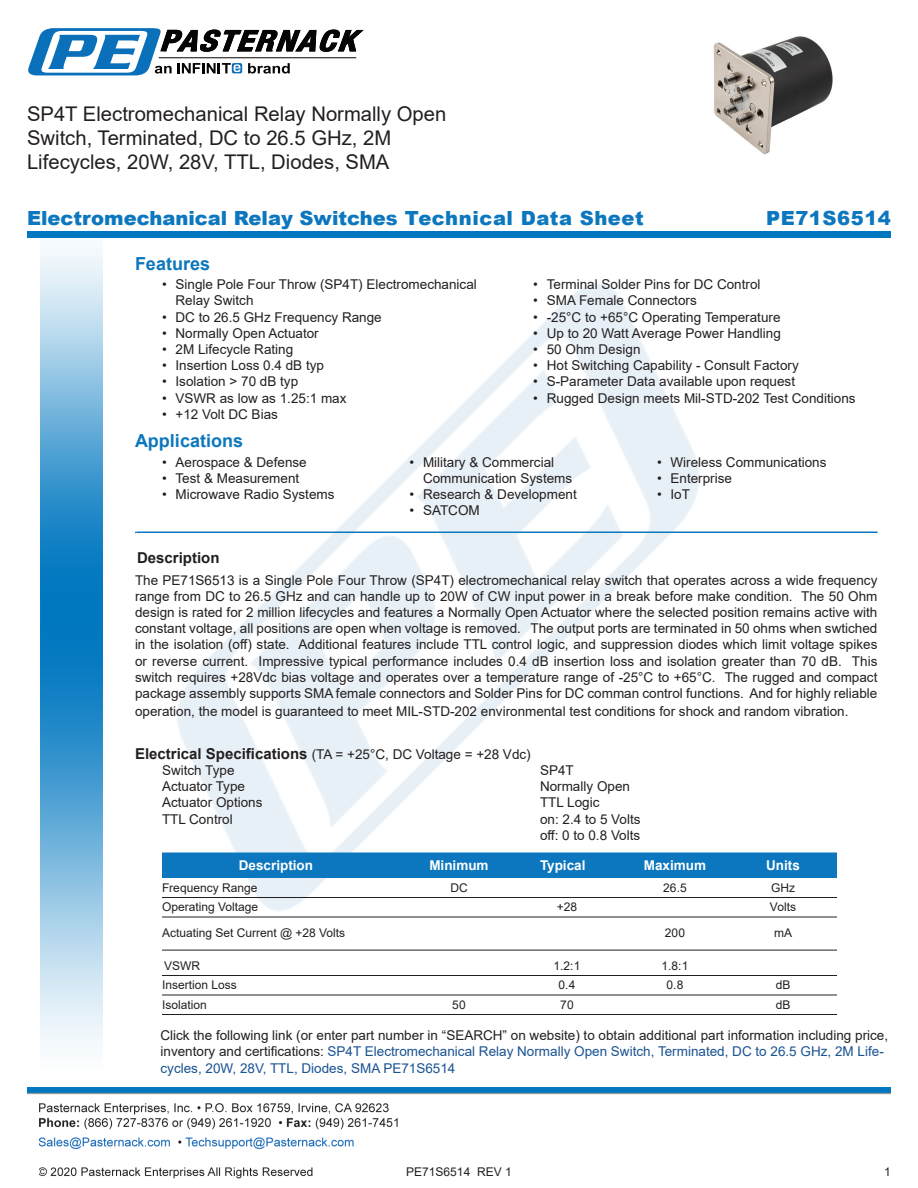
<style>
.page{position:relative;width:918px;height:1188px;background:#fff}
.page>*{position:absolute;margin:0;border:0;box-sizing:border-box;transform-origin:0 0}
.Web_Description_Para{font:20.25px/24.3px "Arial";color:#231f20}
.t1{font:900 19.5px "Arial";color:#0c77be}
.t2{font:900 19.5px "Arial";letter-spacing:.03em;color:#0c77be}
.Head1{font:700 18px "Arial";color:#0c77be}
.Head1-2{font:700 15px "Arial";color:#231f20}
.MarketingDescription{font:13.5px/16.2px "Arial";color:#231f20}
.Description_and_PN_L{font:13.5px/16.2px "Arial";color:#231f20}
.Specs_Para{font:13.5px "Arial";color:#231f20}
.Head1-3{font:13.5px "Arial";color:#231f20}
.Table-Header{font:700 13.5px "Arial";color:#fff}
.Table-Body{font:12px "Arial";color:#231f20}
.MarketingDescription-2{font:700 7.5px "Arial";color:#fff}
.s1{font-weight:700;font-size:15px}
.s2{color:#1a5392}
</style>
<div class="page">
<img style="left:39px;top:1103px;width:359px;height:76px">
<img style="left:102px;top:248px;width:719px;height:722px">
<img style="left:27px;top:1088px;width:864px;height:7px">
<img style="left:40px;top:237px;width:62px;height:811px">
<div style="left:27px;top:231px;width:864px;height:6px;background:#0177c0"></div>
<svg style="left:28px;top:28px;width:336px;height:47px"></svg>
<hr style="left:135px;top:532px;width:743px;height:1px;background:#0c77be">
<div style="left:162px;top:853px;width:675px;height:25px;background:#0c77be"></div>
<hr style="left:162px;top:897px;width:675px;height:1px;background:#231f20">
<hr style="left:162px;top:917px;width:675px;height:1px;background:#231f20">
<hr style="left:162px;top:950px;width:675px;height:1px;background:#231f20">
<hr style="left:162px;top:975px;width:675px;height:1px;background:#231f20">
<hr style="left:162px;top:995px;width:675px;height:1px;background:#231f20">
<hr style="left:162px;top:1014px;width:675px;height:1px;background:#231f20">
<img style="left:713px;top:36px;width:120px;height:119px">
<h1 class="Web_Description_Para" style="left:27px;top:101px;width:421px">SP4T Electromechanical Relay Normally Open<br>Switch, Terminated, DC to 26.5 GHz, 2M<br>Lifecycles, 20W, 28V, TTL, Diodes, SMA</h1>
<p class="t1" style="left:27px;top:204px;width:618px">Electromechanical Relay Switches Technical Data Sheet</p>
<p class="t2" style="left:766px;top:204px;width:126px">PE71S6514</p>
<p class="Head1" style="left:135px;top:251px;width:77px">Features</p>
<p class="MarketingDescription" style="left:176px;top:276px;width:303px;text-indent:-14px">• Single Pole Four Throw (SP4T) Electromechanical<br>Relay Switch</p>
<p class="MarketingDescription" style="left:162px;top:309px;width:221px">• DC to 26.5 GHz Frequency Range</p>
<p class="MarketingDescription" style="left:162px;top:325px;width:158px">• Normally Open Actuator</p>
<p class="MarketingDescription" style="left:162px;top:341px;width:133px">• 2M Lifecycle Rating</p>
<p class="MarketingDescription" style="left:162px;top:357px;width:164px">• Insertion Loss 0.4 dB typ</p>
<p class="MarketingDescription" style="left:162px;top:373px;width:138px">• Isolation &gt; 70 dB typ</p>
<p class="MarketingDescription" style="left:162px;top:390px;width:186px">• VSWR as low as 1.25:1 max</p>
<p class="MarketingDescription" style="left:162px;top:406px;width:117px">• +12 Volt DC Bias</p>
<p class="MarketingDescription" style="left:533px;top:276px;width:229px">• Terminal Solder Pins for DC Control</p>
<p class="MarketingDescription" style="left:533px;top:292px;width:165px">• SMA Female Connectors</p>
<p class="MarketingDescription" style="left:533px;top:309px;width:249px">• -25°C to +65°C Operating Temperature</p>
<p class="MarketingDescription" style="left:533px;top:325px;width:249px">• Up to 20 Watt Average Power Handling</p>
<p class="MarketingDescription" style="left:533px;top:341px;width:109px">• 50 Ohm Design</p>
<p class="MarketingDescription" style="left:533px;top:357px;width:267px">• Hot Switching Capability - Consult Factory</p>
<p class="MarketingDescription" style="left:533px;top:373px;width:263px">• S-Parameter Data available upon request</p>
<p class="MarketingDescription" style="left:533px;top:390px;width:324px">• Rugged Design meets Mil-STD-202 Test Conditions</p>
<p class="Head1" style="left:135px;top:428px;width:110px">Applications</p>
<p class="MarketingDescription" style="left:162px;top:454px;width:146px">• Aerospace &amp; Defense</p>
<p class="MarketingDescription" style="left:162px;top:470px;width:139px">• Test &amp; Measurement</p>
<p class="MarketingDescription" style="left:162px;top:486px;width:174px">• Microwave Radio Systems</p>
<p class="MarketingDescription-2" style="left:135px;top:524px;width:4px">.</p>
<p class="MarketingDescription" style="left:423px;top:454px;width:151px;text-indent:-14px">• Military &amp; Commercial<br>Communication Systems</p>
<p class="MarketingDescription" style="left:410px;top:486px;width:169px">• Research &amp; Development</p>
<p class="MarketingDescription" style="left:410px;top:502px;width:72px">• SATCOM</p>
<p class="MarketingDescription" style="left:657px;top:454px;width:171px">• Wireless Communications</p>
<p class="MarketingDescription" style="left:657px;top:470px;width:77px">• Enterprise</p>
<p class="MarketingDescription" style="left:657px;top:486px;width:35px">• IoT</p>
<p class="Head1-2" style="left:137px;top:547px;width:84px">Description</p>
<p class="MarketingDescription" style="left:135px;top:572px;width:744px;text-align:justify">The PE71S6513 is a Single Pole Four Throw (SP4T) electromechanical relay switch that operates across a wide frequency range from DC to 26.5 GHz and can handle up to 20W of CW input power in a break before make condition. The 50 Ohm design is rated for 2 million lifecycles and features a Normally Open Actuator where the selected position remains active with constant voltage, all positions are open when voltage is removed. The output ports are terminated in 50 ohms when swtiched in the isolation (off) state. Additional features include TTL control logic, and suppression diodes which limit voltage spikes or reverse current. Impressive typical performance includes 0.4 dB insertion loss and isolation greater than 70 dB. This switch requires +28Vdc bias voltage and operates over a temperature range of -25°C to +65°C. The rugged and compact package assembly supports SMA female connectors and Solder Pins for DC comman control functions. And for highly reliable</p>
<p class="MarketingDescription" style="left:135px;top:703px;width:715px">operation, the model is guaranteed to meet MIL-STD-202 environmental test conditions for shock and random vibration.</p>
<p class="Head1-3" style="left:135px;top:745px;width:397px"><span class="s1">Electrical Specifications</span> (TA = +25°C, DC Voltage = +28 Vdc)</p>
<p class="Specs_Para" style="left:162px;top:761px;width:74px">Switch Type</p>
<p class="Specs_Para" style="left:540px;top:761px;width:35px">SP4T</p>
<p class="Specs_Para" style="left:162px;top:777px;width:85px">Actuator Type</p>
<p class="Specs_Para" style="left:540px;top:777px;width:92px">Normally Open</p>
<p class="Specs_Para" style="left:162px;top:793px;width:102px">Actuator Options</p>
<p class="Specs_Para" style="left:540px;top:793px;width:61px">TTL Logic</p>
<p class="Specs_Para" style="left:162px;top:810px;width:72px">TTL Control</p>
<p class="Specs_Para" style="left:540px;top:810px;width:102px">on: 2.4 to 5 Volts</p>
<p class="Specs_Para" style="left:540px;top:826px;width:102px">off: 0 to 0.8 Volts</p>
<p class="Table-Header" style="left:239px;top:856px;width:76px">Description</p>
<p class="Table-Header" style="left:429px;top:856px;width:61px">Minimum</p>
<p class="Table-Header" style="left:540px;top:856px;width:47px">Typical</p>
<p class="Table-Header" style="left:644px;top:856px;width:64px">Maximum</p>
<p class="Table-Header" style="left:766px;top:856px;width:35px">Units</p>
<p class="Table-Body" style="left:162px;top:879px;width:97px">Frequency Range</p>
<p class="Table-Body" style="left:450px;top:879px;width:19px">DC</p>
<p class="Table-Body" style="left:663px;top:879px;width:25px">26.5</p>
<p class="Table-Body" style="left:771px;top:879px;width:25px">GHz</p>
<p class="Table-Body" style="left:162px;top:899px;width:98px">Operating Voltage</p>
<p class="Table-Body" style="left:557px;top:899px;width:22px">+28</p>
<p class="Table-Body" style="left:770px;top:899px;width:28px">Volts</p>
<p class="Table-Body" style="left:162px;top:924px;width:185px">Actuating Set Current @ +28 Volts</p>
<p class="Table-Body" style="left:665px;top:924px;width:22px">200</p>
<p class="Table-Body" style="left:774px;top:924px;width:20px">mA</p>
<p class="Table-Body" style="left:164px;top:957px;width:37px">VSWR</p>
<p class="Table-Body" style="left:554px;top:957px;width:28px">1.2:1</p>
<p class="Table-Body" style="left:662px;top:957px;width:28px">1.8:1</p>
<p class="Table-Body" style="left:162px;top:977px;width:76px">Insertion Loss</p>
<p class="Table-Body" style="left:559px;top:977px;width:18px">0.4</p>
<p class="Table-Body" style="left:667px;top:977px;width:18px">0.8</p>
<p class="Table-Body" style="left:776px;top:977px;width:16px">dB</p>
<p class="Table-Body" style="left:162px;top:996px;width:46px">Isolation</p>
<p class="Table-Body" style="left:452px;top:996px;width:15px">50</p>
<p class="Table-Body" style="left:560px;top:996px;width:15px">70</p>
<p class="Table-Body" style="left:776px;top:996px;width:16px">dB</p>
<p class="Description_and_PN_L" style="left:160px;top:1027px;width:729px">Click the following link (or enter part number in “SEARCH” on website) to obtain additional part information including price, inventory and certifications: <span class="s2">SP4T Electromechanical Relay Normally Open Switch, Terminated, DC to 26.5 GHz, 2M Life&shy;cycles, 20W, 28V, TTL, Diodes, SMA PE71S6514</span></p>
<p class="Table-Body" style="left:406px;top:1163px;width:107px">PE71S6514 REV 1</p>
<p class="Table-Body" style="left:884px;top:1163px;width:8px">1</p>
</div>
